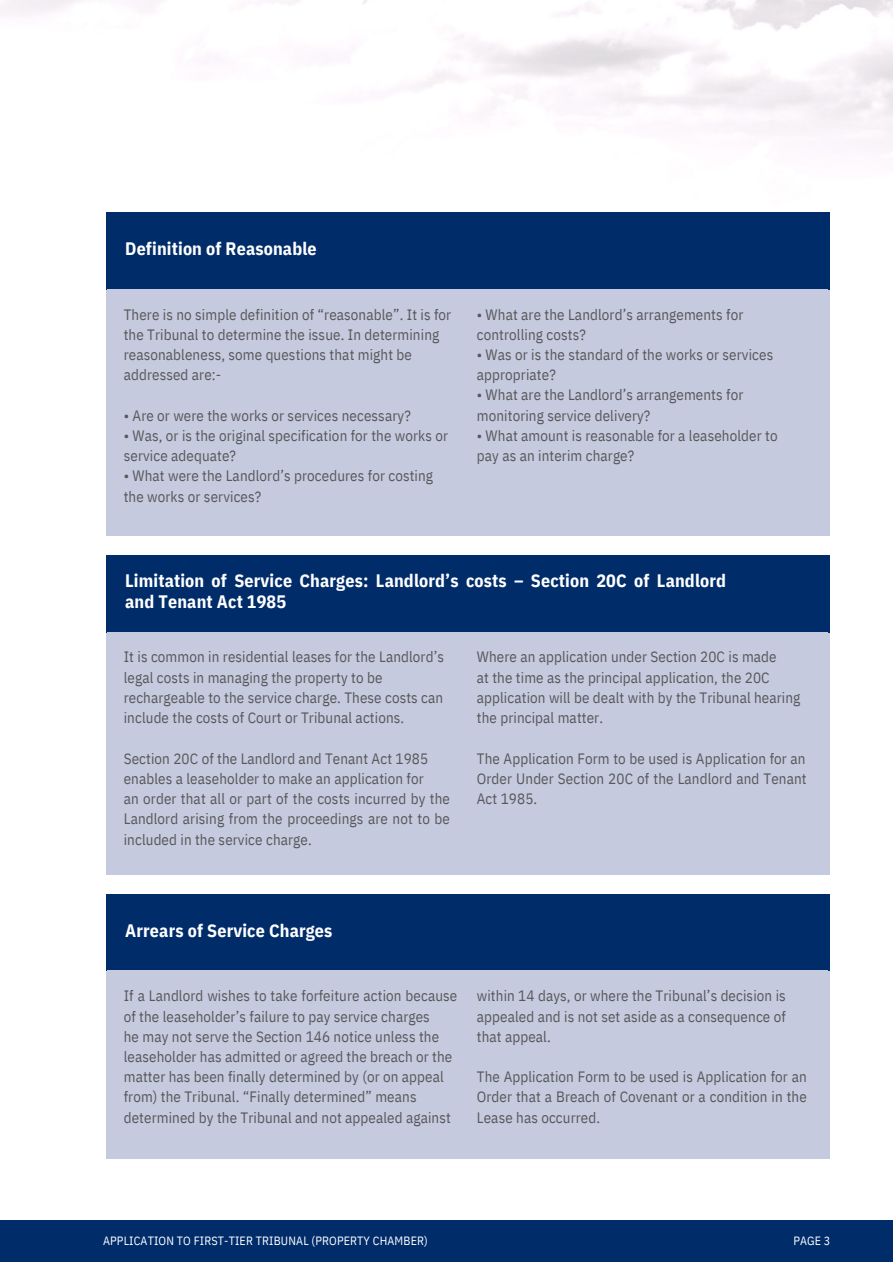
<style>
.page{position:relative;width:893px;height:1264px;background:#fff}
.page>*{position:absolute;margin:0;border:0;box-sizing:border-box;transform-origin:0 0}
.t1{font:700 18px/21.3px "IBM Plex Sans Cond";letter-spacing:.01em;color:#fff}
.t2{font:15px/20.2px "IBM Plex Sans Cond";letter-spacing:.01em;color:#58585a}
.t3{font:12px "IBM Plex Sans Cond";letter-spacing:.015em;color:#fff}
</style>
<div class="page">
<img style="left:0;top:0;width:892px;height:285px">
<div style="left:0;top:1219px;width:892px;height:42px;background:#002c6a"></div>
<div style="left:106px;top:213px;width:723px;height:76px;background:#002c6a"></div>
<div style="left:106px;top:289px;width:723px;height:246px;background:#c6cadf"></div>
<hr style="left:106px;top:212px;width:723px;height:1px;background:#002c6a">
<div style="left:106px;top:555px;width:723px;height:77px;background:#002c6a"></div>
<div style="left:106px;top:632px;width:723px;height:242px;background:#c6cadf"></div>
<div style="left:106px;top:894px;width:723px;height:77px;background:#002c6a"></div>
<div style="left:106px;top:971px;width:723px;height:186px;background:#c6cadf"></div>
<p class="t1" style="left:125px;top:238px;width:193px">Definition of Reasonable</p>
<p class="t2" style="left:124px;top:304px;width:329px">There is no simple definition of “reasonable”. It is for the Tribunal to determine the issue. In determining reasonableness, some questions that might be addressed are:-</p>
<p class="t2" style="left:124px;top:405px;width:288px">• Are or were the works or services necessary?</p>
<p class="t2" style="left:124px;top:425px;width:326px">• Was, or is the original specification for the works or service adequate?</p>
<p class="t2" style="left:124px;top:465px;width:311px">• What were the Landlord’s procedures for costing the works or services?</p>
<p class="t2" style="left:477px;top:304px;width:268px">• What are the Landlord’s arrangements for controlling costs?</p>
<p class="t2" style="left:477px;top:344px;width:298px">• Was or is the standard of the works or services appropriate?</p>
<p class="t2" style="left:477px;top:385px;width:268px">• What are the Landlord’s arrangements for monitoring service delivery?</p>
<p class="t2" style="left:477px;top:425px;width:302px">• What amount is reasonable for a leaseholder to pay as an interim charge?</p>
<p class="t1" style="left:125px;top:569px;width:602px">Limitation of Service Charges: Landlord’s costs – Section 20C of Landlord and Tenant Act 1985</p>
<p class="t2" style="left:124px;top:646px;width:322px">It is common in residential leases for the Landlord’s legal costs in managing the property to be rechargeable to the service charge. These costs can include the costs of Court or Tribunal actions.</p>
<p class="t2" style="left:124px;top:747px;width:328px">Section 20C of the Landlord and Tenant Act 1985 enables a leaseholder to make an application for<br>an order that all or part of the costs incurred by the Landlord arising from the proceedings are not to be included in the service charge.</p>
<p class="t2" style="left:477px;top:646px;width:325px">Where an application under Section 20C is made<br>at the time as the principal application, the 20C application will be dealt with by the Tribunal hearing the principal matter.</p>
<p class="t2" style="left:477px;top:747px;width:331px;text-align:justify">The Application Form to be used is Application for an Order Under Section 20C of the Landlord and Tenant Act 1985.</p>
<p class="t1" style="left:125px;top:919px;width:209px">Arrears of Service Charges</p>
<p class="t2" style="left:124px;top:985px;width:335px">If a Landlord wishes to take forfeiture action because of the leaseholder’s failure to pay service charges<br>he may not serve the Section 146 notice unless the leaseholder has admitted or agreed the breach or the matter has been finally determined by (or on appeal from) the Tribunal. “Finally determined” means determined by the Tribunal and not appealed against</p>
<p class="t2" style="left:477px;top:985px;width:310px;text-align:justify">within 14 days, or where the Tribunal’s decision is appealed and is not set aside as a consequence of that appeal.</p>
<p class="t2" style="left:477px;top:1066px;width:331px;text-align:justify">The Application Form to be used is Application for an Order that a Breach of Covenant or a condition in the Lease has occurred.</p>
<p class="t3" style="left:103px;top:1232px;width:326px">APPLICATION TO FIRST-TIER TRIBUNAL (PROPERTY CHAMBER)</p>
<p class="t3" style="left:793px;top:1232px;width:38px">PAGE 3</p>
</div>
